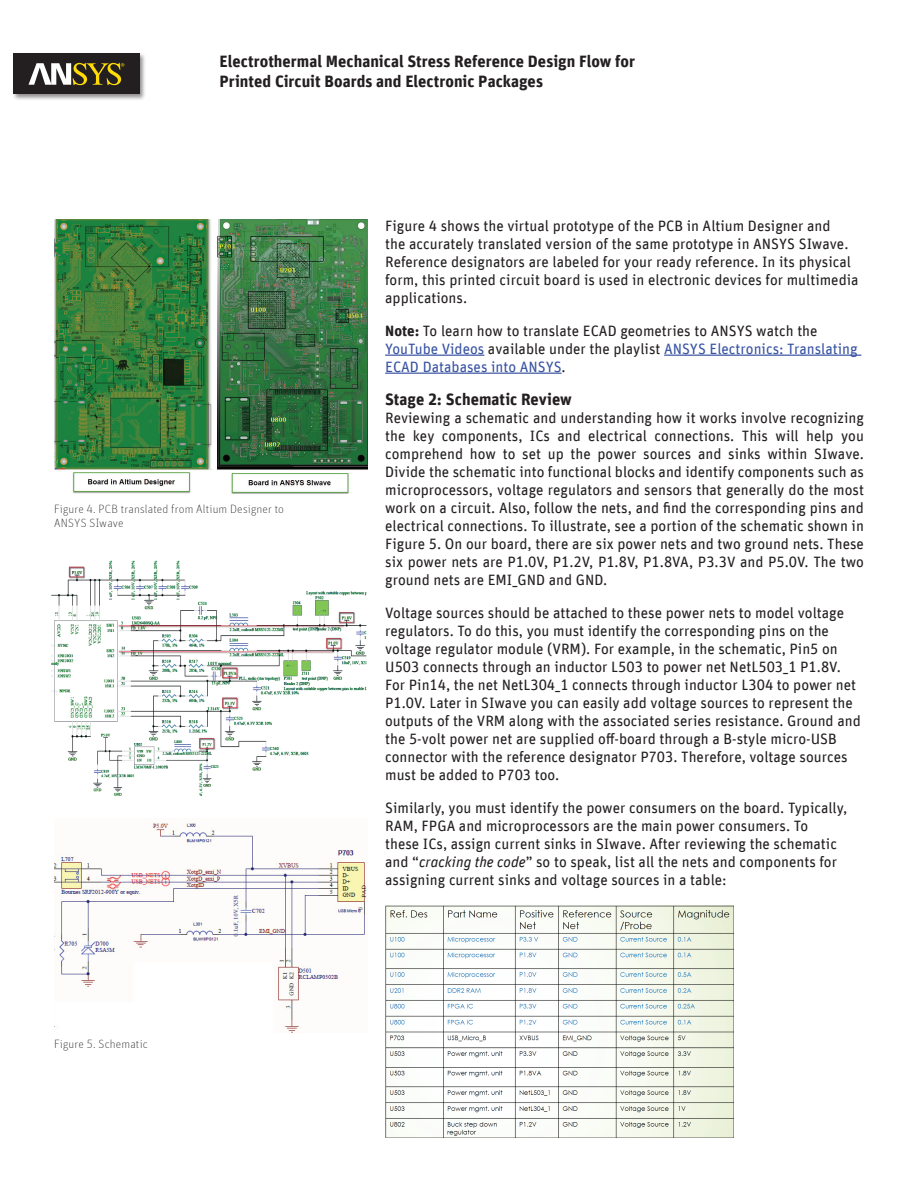
<style>
.page{position:relative;width:918px;height:1188px;background:#fff}
.page>*{position:absolute;margin:0;border:0;box-sizing:border-box;transform-origin:0 0}
.t1{font:700 16.5px/19.8px "Unit Offc Pro";color:#231f20}
.t2{font:15px/18px "Unit Offc Pro";color:#231f20}
.t3{font:100 12px/13.5px "Unit Offc Pro";letter-spacing:.01em;color:#231f20}
.s1{font-weight:700}
.s2{color:#3853a3}
.s3{font-style:italic}
</style>
<div class="page">
<div style="left:12px;top:52px;width:135px;height:49px;background:#231f20;opacity:.5"></div>
<div style="left:14px;top:54px;width:126px;height:40px;background:#231f20"></div>
<svg style="left:29px;top:63px;width:95px;height:22px"></svg>
<hr style="left:385px;top:355px;width:99px;height:1px;background:#3853a3">
<hr style="left:664px;top:355px;width:197px;height:1px;background:#3853a3">
<hr style="left:385px;top:373px;width:177px;height:1px;background:#3853a3">
<img style="left:54px;top:219px;width:313px;height:274px">
<img style="left:51px;top:560px;width:316px;height:236px">
<img style="left:54px;top:823px;width:313px;height:210px">
<img style="left:385px;top:906px;width:349px;height:231px">
<p class="t1" style="left:220px;top:50px;width:417px">Electrothermal Mechanical Stress Reference Design Flow for<br>Printed Circuit Boards and Electronic Packages</p>
<p class="t3" style="left:54px;top:502px;width:231px">Figure 4. PCB translated from Altium Designer to<br>ANSYS SIwave</p>
<p class="t3" style="left:54px;top:1037px;width:95px">Figure 5. Schematic</p>
<p class="t2" style="left:385px;top:216px;width:475px">Figure 4 shows the virtual prototype of the PCB in Altium Designer and<br>the accurately translated version of the same prototype in ANSYS SIwave.<br>Reference designators are labeled for your ready reference. In its physical form, this printed circuit board is used in electronic devices for multimedia applications.</p>
<p class="t2" style="left:385px;top:321px;width:474px"><span class="s1">Note:</span> To learn how to translate ECAD geometries to ANSYS watch the<br><span class="s2">YouTube Videos</span> available under the playlist <span class="s2">ANSYS Electronics: Translating<br>ECAD Databases into ANSYS</span>.</p>
<p class="t1" style="left:385px;top:389px;width:188px">Stage 2: Schematic Review</p>
<p class="t2" style="left:385px;top:408px;width:480px;text-align:justify">Reviewing a schematic and understanding how it works involve recognizing the key components, ICs and electrical connections. This will help you comprehend how to set up the power sources and sinks within SIwave.<br>Divide the schematic into functional blocks and identify components such as microprocessors, voltage regulators and sensors that generally do the most work on a circuit. Also, follow the nets, and find the corresponding pins and electrical connections. To illustrate, see a portion of the schematic shown in Figure 5. On our board, there are six power nets and two ground nets. These six power nets are P1.0V, P1.2V, P1.8V, P1.8VA, P3.3V and P5.0V. The two ground nets are EMI_GND and GND.</p>
<p class="t2" style="left:385px;top:603px;width:477px">Voltage sources should be attached to these power nets to model voltage regulators. To do this, you must identify the corresponding pins on the voltage regulator module (VRM). For example, in the schematic, Pin5 on U503 connects through an inductor L503 to power net NetL503_1 P1.8V.<br>For Pin14, the net NetL304_1 connects through inductor L304 to power net P1.0V. Later in SIwave you can easily add voltage sources to represent the outputs of the VRM along with the associated series resistance. Ground and the 5-volt power net are supplied off-board through a B-style micro-USB connector with the reference designator P703. Therefore, voltage sources must be added to P703 too.</p>
<p class="t2" style="left:385px;top:798px;width:464px">Similarly, you must identify the power consumers on the board. Typically, RAM, FPGA and microprocessors are the main power consumers. To<br>these ICs, assign current sinks in SIwave. After reviewing the schematic and “<span class="s3">cracking the code</span>” so to speak, list all the nets and components for assigning current sinks and voltage sources in a table:</p>
</div>
